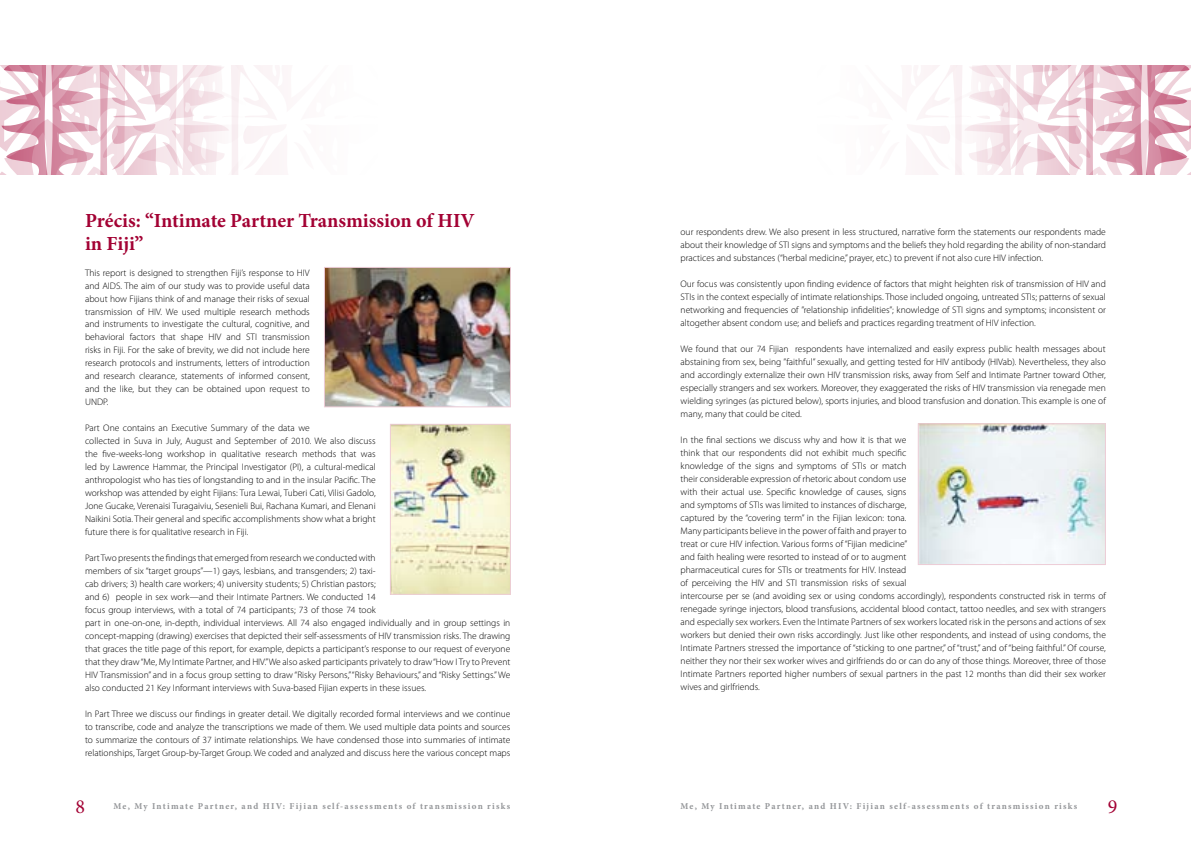
<style>
.page{position:relative;width:1191px;height:842px;background:#fff}
.page>*{position:absolute;margin:0;border:0;box-sizing:border-box;transform-origin:0 0}
.t1{font:700 20px/23px "Minion Pro";letter-spacing:-.005em;color:#a30234}
.t2{font:20px "Minion Pro";color:#a30234}
.t3{font:300 9.5px/13px "Myriad Pro";color:#000;text-align:justify}
.t4{font:700 9px "Minion Pro";letter-spacing:.14em;color:#939598}
</style>
<div class="page">
<svg style="left:0;top:65px;width:270px;height:110px"></svg>
<svg style="left:924px;top:65px;width:267px;height:110px"></svg>
<img style="left:326px;top:269px;width:183px;height:136px">
<div style="left:324px;top:267px;width:187px;height:140px;border:1px solid #edccd6"></div>
<img style="left:392px;top:426px;width:117px;height:167px">
<div style="left:390px;top:424px;width:121px;height:171px;border:1px solid #edccd6"></div>
<img style="left:919px;top:425px;width:185px;height:138px">
<div style="left:917px;top:423px;width:189px;height:142px;border:1px solid #edccd6"></div>
<h1 class="t1" style="left:85px;top:209px;width:391px">Précis: “Intimate Partner Transmission of HIV in Fiji”</h1>
<p class="t3" style="left:85px;top:266px;width:226px">This report is designed to strengthen Fiji’s response to HIV and AIDS. The aim of our study was to provide useful data about how Fijians think of and manage their risks of sexual transmission of HIV. We used multiple research methods and instruments to investigate the cultural, cognitive, and behavioral factors that shape HIV and STI transmission risks in Fiji. For the sake of brevity, we did not include here research protocols and instruments, letters of introduction and research clearance, statements of informed consent, and the like, but they can be obtained upon request to UNDP.</p>
<p class="t3" style="left:85px;top:422px;width:292px;text-align:left">Part One contains an Executive Summary of the data we<br>collected in Suva in July, August and September of 2010. We also discuss the five-weeks-long workshop in qualitative research methods that was led by Lawrence Hammar, the Principal Investigator (PI), a cultural-medical anthropologist who has ties of longstanding to and in the insular Pacific. The workshop was attended by eight Fijians: Tura Lewai, Tuberi Cati, Vilisi Gadolo, Jone Gucake, Verenaisi Turagaiviu, Sesenieli Bui, Rachana Kumari, and Elenani Naikini Sotia. Their general and specific accomplishments show what a bright future there is for qualitative research in Fiji.</p>
<p class="t3" style="left:85px;top:552px;width:427px;text-align:left">Part Two presents the findings that emerged from research we conducted with<br>members of six “target groups”—1) gays, lesbians, and transgenders; 2) taxi-<br>cab drivers; 3) health care workers; 4) university students; 5) Christian pastors;<br>and 6) people in sex work—and their Intimate Partners. We conducted 14<br>focus group interviews, with a total of 74 participants; 73 of those 74 took<br>part in one-on-one, in-depth, individual interviews. All 74 also engaged individually and in group settings in concept-mapping (drawing) exercises that depicted their self-assessments of HIV transmission risks. The drawing that graces the title page of this report, for example, depicts a participant’s response to our request of everyone that they draw “Me, My Intimate Partner, and HIV.” We also asked participants privately to draw “How I Try to Prevent HIV Transmission” and in a focus group setting to draw “Risky Persons,” “Risky Behaviours,” and “Risky Settings.” We also conducted 21 Key Informant interviews with Suva-based Fijian experts in these issues.</p>
<p class="t3" style="left:85px;top:708px;width:427px">In Part Three we discuss our findings in greater detail. We digitally recorded formal interviews and we continue to transcribe, code and analyze the transcriptions we made of them. We used multiple data points and sources to summarize the contours of 37 intimate relationships. We have condensed those into summaries of intimate relationships, Target Group-by-Target Group. We coded and analyzed and discuss here the various concept maps</p>
<p class="t3" style="left:680px;top:225px;width:427px">our respondents drew. We also present in less structured, narrative form the statements our respondents made about their knowledge of STI signs and symptoms and the beliefs they hold regarding the ability of non-standard practices and substances (“herbal medicine,” prayer, etc.) to prevent if not also cure HIV infection.</p>
<p class="t3" style="left:680px;top:277px;width:427px">Our focus was consistently upon finding evidence of factors that might heighten risk of transmission of HIV and STIs in the context especially of intimate relationships. Those included ongoing, untreated STIs; patterns of sexual networking and frequencies of ”relationship infidelities”; knowledge of STI signs and symptoms; inconsistent or altogether absent condom use; and beliefs and practices regarding treatment of HIV infection.</p>
<p class="t3" style="left:680px;top:342px;width:427px">We found that our 74 Fijian respondents have internalized and easily express public health messages about abstaining from sex, being ”faithful” sexually, and getting tested for HIV antibody (HIVab). Nevertheless, they also and accordingly externalize their own HIV transmission risks, away from Self and Intimate Partner toward Other, especially strangers and sex workers. Moreover, they exaggerated the risks of HIV transmission via renegade men wielding syringes (as pictured below), sports injuries, and blood transfusion and donation. This example is one of many, many that could be cited.</p>
<p class="t3" style="left:680px;top:433px;width:427px;text-align:left">In the final sections we discuss why and how it is that we<br>think that our respondents did not exhibit much specific<br>knowledge of the signs and symptoms of STIs or match<br>their considerable expression of rhetoric about condom use<br>with their actual use. Specific knowledge of causes, signs<br>and symptoms of STIs was limited to instances of discharge,<br>captured by the “covering term” in the Fijian lexicon: tona.<br>Many participants believe in the power of faith and prayer to<br>treat or cure HIV infection. Various forms of “Fijian medicine”<br>and faith healing were resorted to instead of or to augment<br>pharmaceutical cures for STIs or treatments for HIV. Instead<br>of perceiving the HIV and STI transmission risks of sexual<br>intercourse per se (and avoiding sex or using condoms accordingly), respondents constructed risk in terms of renegade syringe injectors, blood transfusions, accidental blood contact, tattoo needles, and sex with strangers and especially sex workers. Even the Intimate Partners of sex workers located risk in the persons and actions of sex workers but denied their own risks accordingly. Just like other respondents, and instead of using condoms, the Intimate Partners stressed the importance of “sticking to one partner,” of “trust,” and of “being faithful.” Of course, neither they nor their sex worker wives and girlfriends do or can do any of those things. Moreover, three of those Intimate Partners reported higher numbers of sexual partners in the past 12 months than did their sex worker wives and girlfriends.</p>
<h1 class="t2" style="left:76px;top:793px;width:11px">8</h1>
<p class="t4" style="left:113px;top:800px;width:398px">Me, My Intimate Partner, and HIV: Fijian self-assessments of transmission risks</p>
<p class="t4" style="left:680px;top:800px;width:398px">Me, My Intimate Partner, and HIV: Fijian self-assessments of transmission risks</p>
<h1 class="t2" style="left:1108px;top:793px;width:11px">9</h1>
</div>
